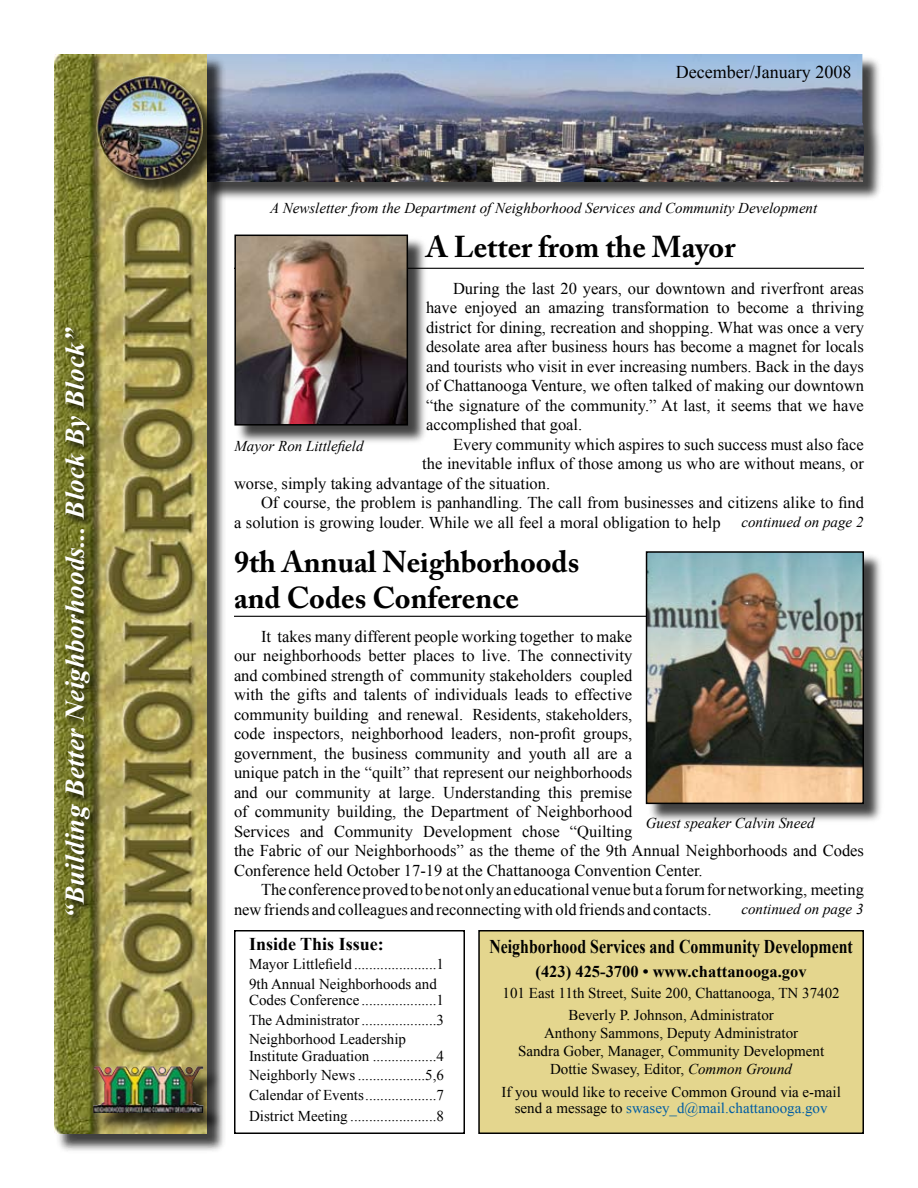
<style>
.page{position:relative;width:918px;height:1188px;background:#fff}
.page>*{position:absolute;margin:0;border:0;box-sizing:border-box;transform-origin:0 0}
.t1{font:700 30px/36px "Adobe Caslon Pro";color:#000}
.t2{font:italic 700 27px "Times New Roman";letter-spacing:.01em;color:#fff}
.t3{font:700 19.5px "Times New Roman";color:#000;scale:.81 1}
.t4{font:18px "Times New Roman";color:#000}
.t5{font:700 18px "Times New Roman";color:#000}
.t6{font:16.5px/19.5px "Times New Roman";color:#000}
.t7{font:700 16.5px "Times New Roman";color:#000}
.t8{font:15px/19.5px "Times New Roman";color:#000;text-align:center}
.t9{font:italic 15px "Times New Roman";color:#000}
.s1{font-style:italic}
.s2{color:#005da3}
</style>
<div class="page">
<div style="left:201px;top:56px;width:682px;height:146px;background:#000;opacity:.75"></div>
<img style="left:207px;top:54px;width:658px;height:128px">
<div style="left:56px;top:56px;width:170px;height:1098px;background:#000;opacity:.75"></div>
<img style="left:54px;top:54px;width:153px;height:1080px">
<div style="left:97px;top:76px;width:127px;height:124px;background:#000;opacity:.75"></div>
<img style="left:113px;top:147px;width:86px;height:32px">
<svg style="left:63px;top:325px;width:38px;height:602px;background:#626326"></svg>
<div style="left:94px;top:1067px;width:129px;height:67px;background:#000;opacity:.75"></div>
<img style="left:93px;top:1066px;width:110px;height:47px">
<div style="left:479px;top:931px;width:384px;height:202px;background:#e4d68e"></div>
<div style="left:478px;top:930px;width:386px;height:204px;border:2px solid #000"></div>
<div style="left:234px;top:930px;width:231px;height:204px;border:2px solid #000"></div>
<hr style="left:234px;top:268px;width:630px;height:1px;background:#000">
<div style="left:236px;top:236px;width:192px;height:210px;background:#000;opacity:.75"></div>
<img style="left:237px;top:238px;width:168px;height:185px">
<div style="left:234px;top:235px;width:174px;height:191px;border:2px solid #000"></div>
<hr style="left:234px;top:616px;width:630px;height:1px;background:#000">
<div style="left:647px;top:553px;width:237px;height:271px;background:#000;opacity:.75"></div>
<img style="left:649px;top:554px;width:212px;height:247px">
<div style="left:646px;top:551px;width:218px;height:253px;border:2px solid #000"></div>
<h2 class="t2" style="left:56px;top:918px;width:592px;rotate:-90deg">“Building Better Neighborhoods... Block By Block”</h2>
<p class="t4" style="left:676px;top:60px;width:177px">December/January 2008</p>
<p class="t9" style="left:270px;top:198px;width:549px">A Newsletter from the Department of Neighborhood Services and Community Development</p>
<h1 class="t1" style="left:426px;top:228px;width:311px">A Letter from the Mayor</h1>
<p class="t6" style="left:426px;top:278px;width:439px;text-align:justify;text-indent:27px">During the last 20 years, our downtown and riverfront areas have enjoyed an amazing transformation to become a thriving district for dining, recreation and shopping. What was once a very desolate area after business hours has become a magnet for locals and tourists who visit in ever increasing numbers. Back in the days of Chattanooga Venture, we often talked of making our downtown “the signature of the community.” At last, it seems that we have accomplished that goal.</p>
<p class="t6" style="left:453px;top:434px;width:412px">Every community which aspires to such success must also face</p>
<p class="t6" style="left:422px;top:454px;width:443px">the inevitable influx of those among us who are without means, or</p>
<p class="t6" style="left:234px;top:473px;width:318px">worse, simply taking advantage of the situation.</p>
<p class="t6" style="left:261px;top:493px;width:605px">Of course, the problem is panhandling. The call from businesses and citizens alike to find</p>
<p class="t6" style="left:234px;top:512px;width:488px">a solution is growing louder. While we all feel a moral obligation to help</p>
<p class="t9" style="left:234px;top:436px;width:131px">Mayor Ron Littlefield</p>
<p class="t9" style="left:741px;top:511px;width:124px">continued on page 2</p>
<h1 class="t1" style="left:234px;top:543px;width:347px">9th Annual Neighborhoods and Codes Conference</h1>
<p class="t6" style="left:234px;top:626px;width:632px;text-indent:27px">It takes many different people working together to make<br>our neighborhoods better places to live. The connectivity<br>and combined strength of community stakeholders coupled<br>with the gifts and talents of individuals leads to effective<br>community building and renewal. Residents, stakeholders,<br>code inspectors, neighborhood leaders, non-profit groups,<br>government, the business community and youth all are a<br>unique patch in the “quilt” that represent our neighborhoods<br>and our community at large. Understanding this premise<br>of community building, the Department of Neighborhood<br>Services and Community Development chose “Quilting<br>the Fabric of our Neighborhoods” as the theme of the 9th Annual Neighborhoods and Codes Conference held October 17-19 at the Chattanooga Convention Center.</p>
<p class="t6" style="left:234px;top:880px;width:631px;text-indent:27px">The conference proved to be not only an educational venue but a forum for networking, meeting new friends and colleagues and reconnecting with old friends and contacts.</p>
<p class="t9" style="left:646px;top:812px;width:170px">Guest speaker Calvin Sneed</p>
<p class="t9" style="left:741px;top:898px;width:124px">continued on page 3</p>
<p class="t5" style="left:249px;top:931px;width:136px">Inside This Issue:</p>
<p class="t8" style="left:249px;top:954px;width:196px;text-align:left">Mayor Littlefield ......................1<br>9th Annual Neighborhoods and</p>
<p class="t8" style="left:249px;top:990px;width:196px;text-align:justify">Codes Conference ....................1<br>The Administrator....................3<br>Neighborhood Leadership</p>
<p class="t8" style="left:249px;top:1046px;width:196px;text-align:justify">Institute Graduation .................4<br>Neighborly News ..................5,6<br>Calendar of Events...................7</p>
<p class="t8" style="left:249px;top:1106px;width:196px">District Meeting .......................8</p>
<p class="t3" style="left:489px;top:933px;width:450px">Neighborhood Services and Community Development</p>
<p class="t7" style="left:536px;top:960px;width:273px">(423) 425-3700 • www.chattanooga.gov</p>
<p class="t8" style="left:503px;top:981px;width:339px;line-height:22.5px">101 East 11th Street, Suite 200, Chattanooga, TN 37402<br>Beverly P. Johnson, Administrator</p>
<p class="t8" style="left:518px;top:1024px;width:308px;line-height:18px">Anthony Sammons, Deputy Administrator<br>Sandra Gober, Manager, Community Development<br>Dottie Swasey, Editor, <span class="s1">Common Ground</span></p>
<p class="t8" style="left:501px;top:1083px;width:341px;line-height:16.5px">If you would like to receive Common Ground via e-mail send a message to <span class="s2">swasey_d@mail.chattanooga.gov</span></p>
</div>
